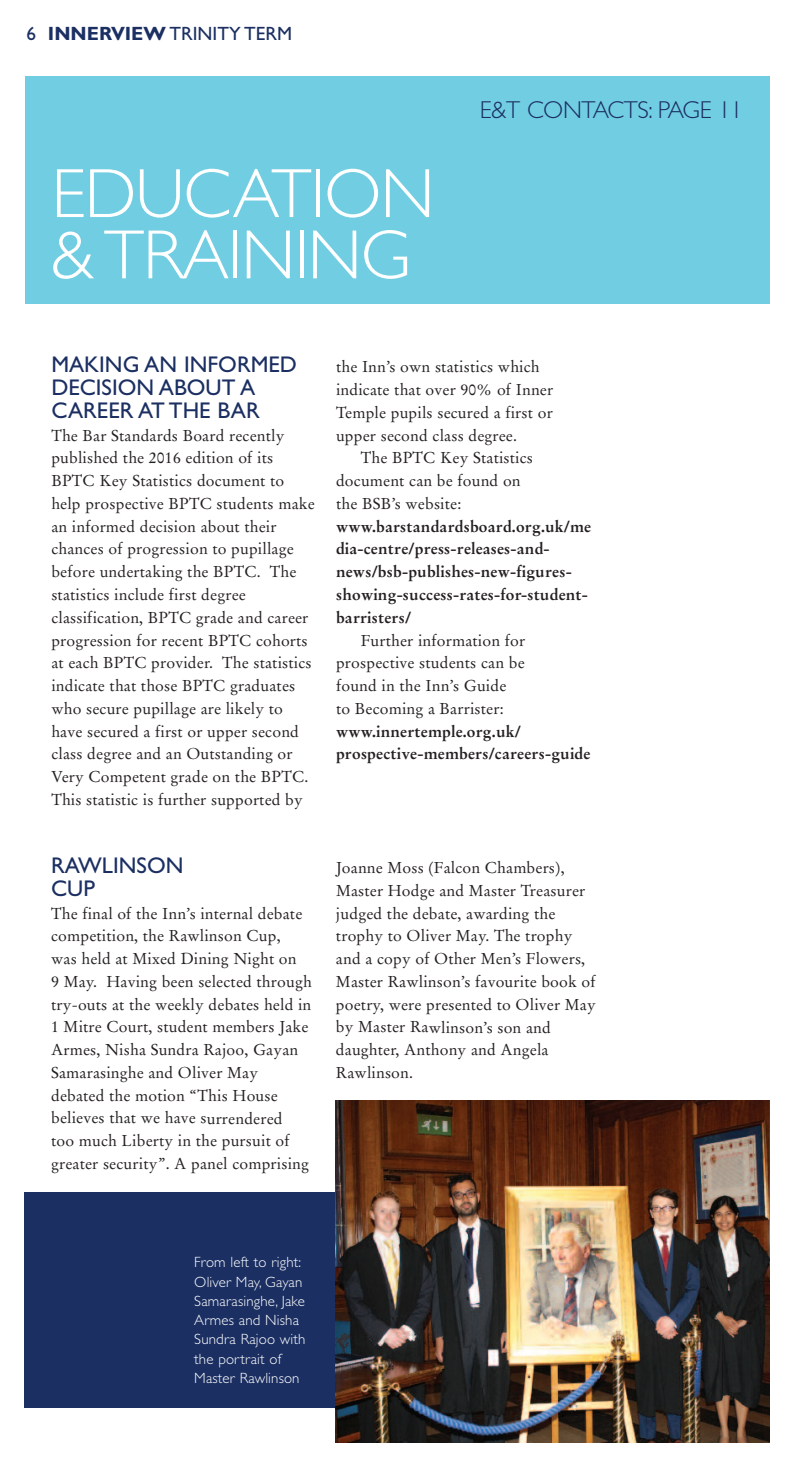
<style>
.page{position:relative;width:794px;height:1474px;background:#fff}
.page>*{position:absolute;margin:0;border:0;box-sizing:border-box;transform-origin:0 0}
.t1{font:300 70px/61.2px "Gill Sans CE";letter-spacing:-.015em;color:#fff}
.t2{font:300 24.5px "Gill Sans CE";letter-spacing:-.015em;color:#1b2f62}
.t3{font:22.75px/22.8px "Gill Sans CE";color:#1b2f62}
.t4{font:19.25px "Gill Sans CE";color:#1b2f62}
.t5{font:15.75px/22.8px "Stempel Garamond";letter-spacing:.01em;color:#231f20}
.t6{font:700 15.75px/22.8px "Stempel Garamond";letter-spacing:.01em;color:#231f20}
.t7{font:300 14.88px/19.2px "Gill Sans CE";letter-spacing:.01em;color:#fff}
.s1{font-weight:700}
</style>
<div class="page">
<div style="left:25px;top:76px;width:744px;height:228px;background:#71cee2"></div>
<div style="left:25px;top:1191px;width:744px;height:216px;background:#1b2f62"></div>
<img style="left:335px;top:1100px;width:434px;height:341px">
<p class="t4" style="left:27px;top:27px;width:267px">6 <span class="s1">INNERVIEW</span> TRINITY TERM</p>
<h1 class="t1" style="left:51px;top:169px;width:385px">EDUCATION &amp;TRAINING</h1>
<h2 class="t2" style="left:480px;top:100px;width:264px">E&amp;T CONTACTS: PAGE 11</h2>
<h3 class="t3" style="left:51px;top:356px;width:247px">MAKING AN INFORMED<br>DECISION ABOUT A<br>CAREER AT THE BAR</h3>
<p class="t5" style="left:51px;top:425px;width:265px">The Bar Standards Board recently published the 2016 edition of its BPTC Key Statistics document to help prospective BPTC students make an informed decision about their chances of progression to pupillage before undertaking the BPTC. The statistics include first degree classification, BPTC grade and career progression for recent BPTC cohorts at each BPTC provider. The statistics indicate that those BPTC graduates who secure pupillage are likely to have secured a first or upper second class degree and an Outstanding or Very Competent grade on the BPTC.<br>This statistic is further supported by</p>
<h3 class="t3" style="left:51px;top:856px;width:134px">RAWLINSON<br>CUP</h3>
<p class="t5" style="left:51px;top:903px;width:262px">The final of the Inn’s internal debate competition, the Rawlinson Cup,<br>was held at Mixed Dining Night on<br>9 May. Having been selected through try-outs at the weekly debates held in 1 Mitre Court, student members Jake Armes, Nisha Sundra Rajoo, Gayan Samarasinghe and Oliver May debated the motion “This House believes that we have surrendered<br>too much Liberty in the pursuit of greater security”. A panel comprising</p>
<p class="t5" style="left:336px;top:357px;width:219px">the Inn’s own statistics which indicate that over 90% of Inner<br>Temple pupils secured a first or upper second class degree.</p>
<p class="t5" style="left:336px;top:448px;width:198px;text-indent:25px">The BPTC Key Statistics document can be found on the BSB’s website:</p>
<p class="t6" style="left:336px;top:516px;width:257px">www.barstandardsboard.org.uk/me dia-centre/press-releases-and&shy;news/bsb-publishes-new-figures&shy;showing-success-rates-for-student&shy;barristers/</p>
<p class="t5" style="left:336px;top:630px;width:191px;text-indent:25px">Further information for prospective students can be found in the Inn’s Guide<br>to Becoming a Barrister:</p>
<p class="t6" style="left:336px;top:721px;width:256px">www.innertemple.org.uk/ prospective-members/careers-guide</p>
<p class="t5" style="left:336px;top:857px;width:261px">Joanne Moss (Falcon Chambers),<br>Master Hodge and Master Treasurer judged the debate, awarding the trophy to Oliver May. The trophy and a copy of Other Men’s Flowers,<br>Master Rawlinson’s favourite book of poetry, were presented to Oliver May by Master Rawlinson’s son and daughter, Anthony and Angela<br>Rawlinson.</p>
<p class="t7" style="left:194px;top:1253px;width:113px">From left to right:<br>Oliver May, Gayan<br>Samarasinghe, Jake<br>Armes and Nisha<br>Sundra Rajoo with the portrait of<br>Master Rawlinson</p>
</div>
